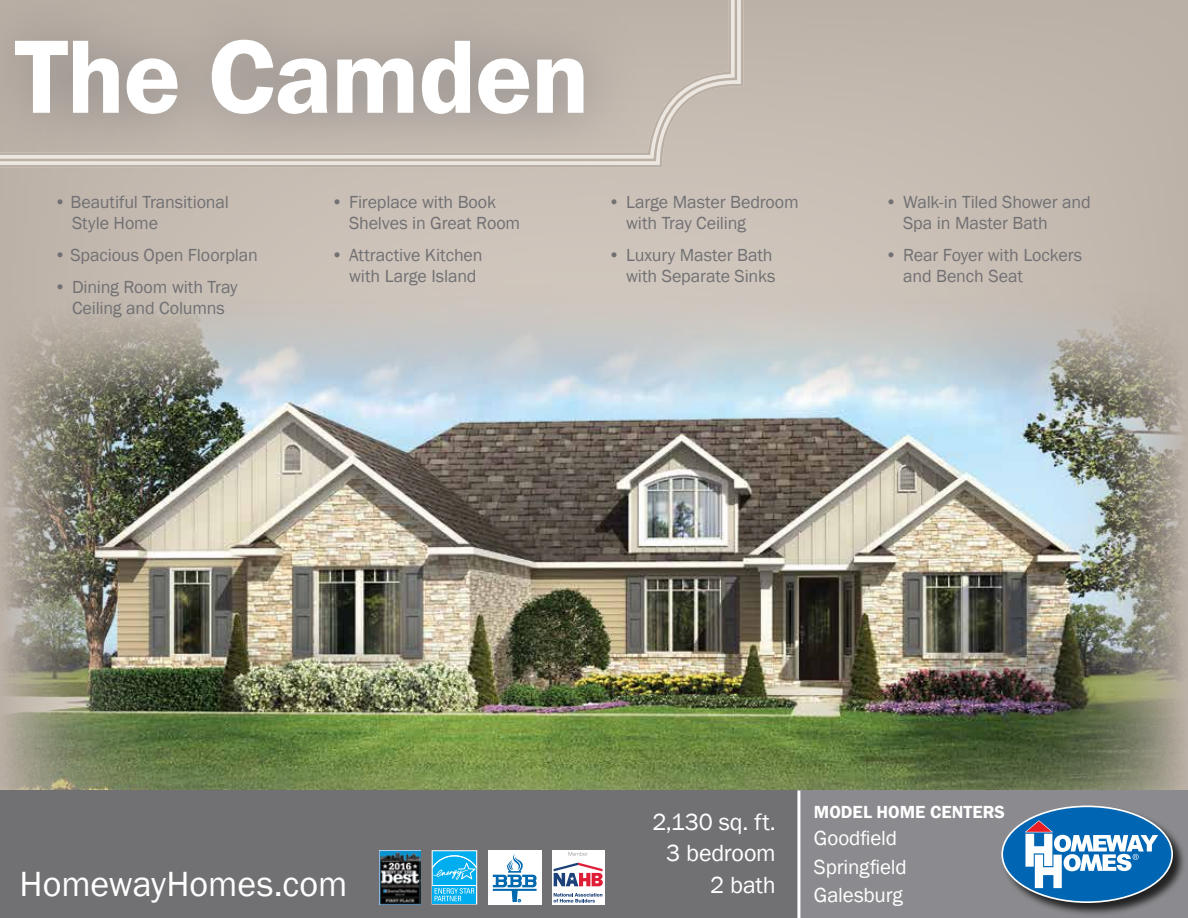
<style>
.page{position:relative;width:1188px;height:918px;background:#c5bab1}
.page>*{position:absolute;margin:0;border:0;box-sizing:border-box;transform-origin:0 0}
.t1{font:600 108px "Franklin Gothic";letter-spacing:-.015em;color:#fff}
.t2{font:36px "Franklin Gothic";letter-spacing:-.005em;color:#fff}
.t3{font:24px/31.5px "Franklin Gothic";letter-spacing:-.005em;color:#fff;text-align:right}
.t4{font:21px/28.5px "Franklin Gothic";letter-spacing:-.01em;color:#fff}
.t5{font:18px/21px "Franklin Gothic";letter-spacing:-.01em;color:#717073}
.t6{font:600 18px "Franklin Gothic";color:#fff}
</style>
<div class="page">
<img style="left:0;top:265px;width:1188px;height:526px">
<svg style="left:0;top:0;width:743px;height:169px"></svg>
<svg style="left:0;top:0;width:738px;height:162px"></svg>
<svg style="left:0;top:0;width:731px;height:155px"></svg>
<div style="left:0;top:791px;width:799px;height:127px;background:#717073"></div>
<div style="left:799px;top:791px;width:389px;height:127px;background:#8b8a8e"></div>
<hr style="left:797px;top:791px;width:3px;height:127px;background:#fff">
<div style="left:1001px;top:805px;width:185px;height:111px;background:#000;opacity:.75"></div>
<div style="left:1003px;top:807px;width:168px;height:94px;background:#0066b3;border-radius:50%"></div>
<svg style="left:1025px;top:820px;width:133px;height:68px"></svg>
<svg style="left:432px;top:850px;width:45px;height:54px"></svg>
<div style="left:488px;top:850px;width:53px;height:54px;background:#fff"></div>
<svg style="left:493px;top:854px;width:44px;height:48px"></svg>
<img style="left:380px;top:850px;width:41px;height:54px">
<div style="left:552px;top:850px;width:52px;height:54px;background:#fff"></div>
<svg style="left:554px;top:863px;width:49px;height:23px"></svg>
<svg style="left:554px;top:893px;width:48px;height:10px"></svg>
<svg style="left:568px;top:852px;width:20px;height:4px"></svg>
<h1 class="t1" style="left:15px;top:10px;width:577px">The Camden</h1>
<p class="t5" style="left:72px;top:192px;width:158px;text-indent:-18px">• Beautiful Transitional<br>Style Home</p>
<p class="t5" style="left:54px;top:245px;width:205px">• Spacious Open Floorplan</p>
<p class="t5" style="left:54px;top:277px;width:185px;text-align:center">• Dining Room with Tray<br>Ceiling and Columns</p>
<p class="t5" style="left:349px;top:192px;width:173px;text-indent:-18px">• Fireplace with Book<br>Shelves in Great Room</p>
<p class="t5" style="left:349px;top:245px;width:135px;text-indent:-18px">• Attractive Kitchen with Large Island</p>
<p class="t5" style="left:626px;top:192px;width:174px;text-indent:-18px">• Large Master Bedroom with Tray Ceiling</p>
<p class="t5" style="left:608px;top:245px;width:169px;text-align:right">• Luxury Master Bath with Separate Sinks</p>
<p class="t5" style="left:903px;top:192px;width:189px;text-indent:-18px">• Walk-in Tiled Shower and<br>Spa in Master Bath</p>
<p class="t5" style="left:903px;top:245px;width:180px;text-indent:-18px">• Rear Foyer with Lockers and Bench Seat</p>
<h2 class="t2" style="left:20px;top:862px;width:329px">HomewayHomes.com</h2>
<h3 class="t3" style="left:652px;top:807px;width:125px">2,130 sq. ft.<br>3 bedroom<br>2 bath</h3>
<p class="t6" style="left:814px;top:801px;width:193px">MODEL HOME CENTERS</p>
<p class="t4" style="left:814px;top:824px;width:94px">Goodfield<br>Springfield<br>Galesburg</p>
</div>
